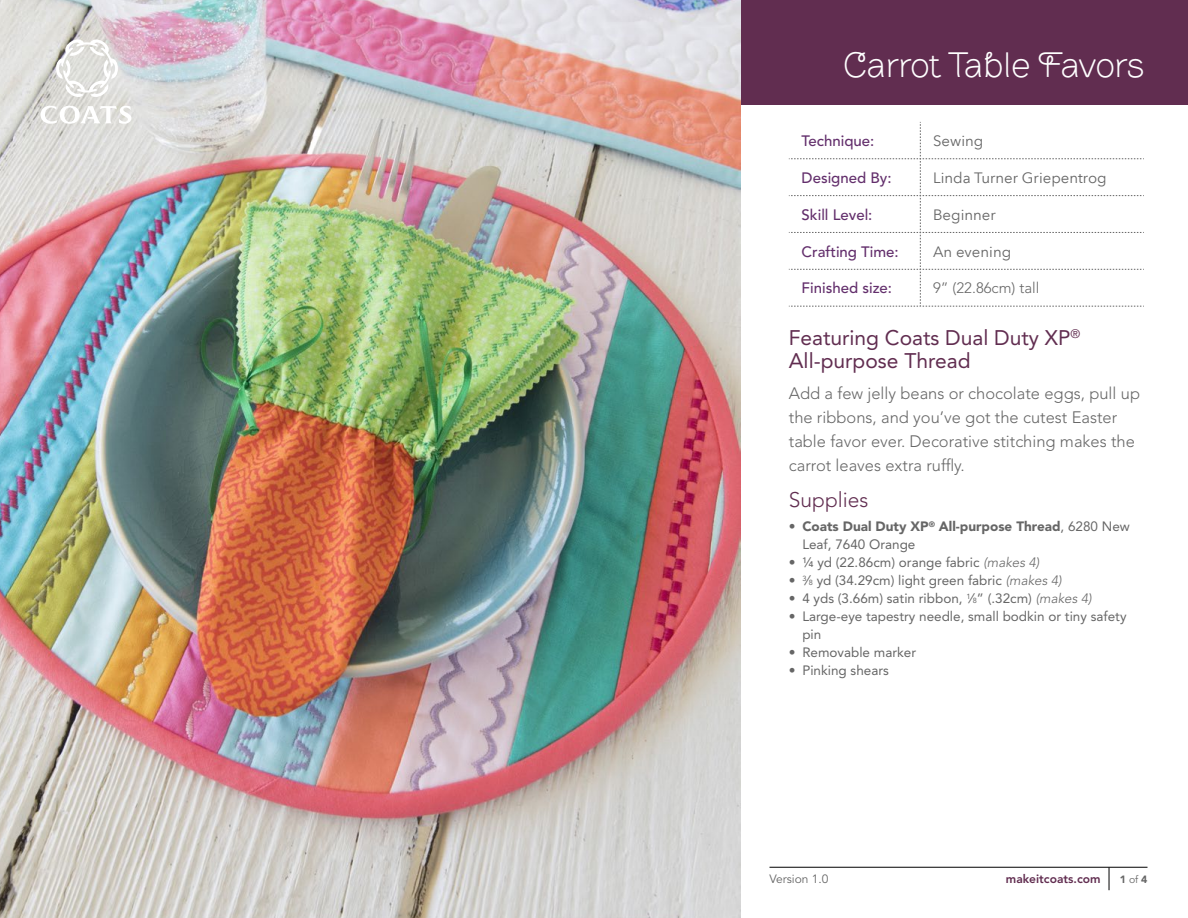
<style>
.page{position:relative;width:1188px;height:918px;background:#fff}
.page>*{position:absolute;margin:0;border:0;box-sizing:border-box;transform-origin:0 0}
.t1{font:300 36px "Brownstone Sans";letter-spacing:-.01em;color:#fff}
.t2{font:21px/22.5px "Avenir LT Std";color:#612d50}
.t3{font:300 21px "Avenir LT Std";color:#612d50}
.t4{font:300 16.5px/24px "Avenir LT Std";color:#666}
.t5{font:500 15px "Avenir LT Std";color:#632f6c}
.t6{font:15px "Avenir Next LT Pro";color:#666}
.t7{font:300 15px "Avenir LT Std";color:#666}
.t8{font:13.5px/18px "Avenir LT Std";color:#666}
.t9{font:900 13.5px/18px "Avenir LT Std";color:#666}
.t10{font:800 12px "Avenir LT Std";color:#612d50}
.t11{font:12px "Avenir LT Std";color:#666}
.t12{font:900 10.5px "Avenir LT Std";color:#666}
.s1{font-weight:400}
.s2{font-weight:900}
.s3{font-weight:300;font-style:italic}
.s4{font-size:7.35px}
</style>
<div class="page">
<div style="left:0;top:0;width:1188px;height:105px;background:#612d50"></div>
<svg style="left:789px;top:122px;width:355px;height:185px"></svg>
<img style="left:0;top:0;width:741px;height:918px">
<svg style="left:40px;top:106px;width:91px;height:18px"></svg>
<svg style="left:56px;top:38px;width:62px;height:60px;background:#e2e1de"></svg>
<svg style="left:1109px;top:868px;width:1px;height:22px"></svg>
<hr style="left:770px;top:867px;width:378px;height:1px;background:#000">
<h1 class="t1" style="left:843px;top:43px;width:303px">Carrot Table Favors</h1>
<p class="t5" style="left:802px;top:132px;width:74px">Technique:</p>
<p class="t6" style="left:933px;top:132px;width:52px">Sewing</p>
<p class="t5" style="left:802px;top:169px;width:92px">Designed By:</p>
<p class="t6" style="left:933px;top:169px;width:175px">Linda Turner Griepentrog</p>
<p class="t5" style="left:802px;top:206px;width:72px">Skill Level:</p>
<p class="t6" style="left:933px;top:206px;width:64px">Beginner</p>
<p class="t5" style="left:802px;top:243px;width:99px">Crafting Time:</p>
<p class="t6" style="left:933px;top:242px;width:80px">An evening</p>
<p class="t5" style="left:802px;top:280px;width:92px">Finished size:</p>
<p class="t7" style="left:933px;top:279px;width:108px">9” (22.86cm) tall</p>
<h2 class="t2" style="left:789px;top:327px;width:293px">Featuring Coats Dual Duty XP<sup>®<br></sup>All-purpose Thread</h2>
<p class="t4" style="left:789px;top:381px;width:353px">Add a few jelly beans or chocolate eggs, pull up the ribbons, and you’ve got the cutest Easter table favor ever. Decorative stitching makes the carrot leaves extra ruffly.</p>
<h2 class="t3" style="left:789px;top:487px;width:81px">Supplies</h2>
<p class="t9" style="left:802px;top:518px;width:329px;text-indent:-14px">• Coats Dual Duty XP<sup>®</sup> All-purpose Thread<span class="s1">, 6280 New<br>Leaf, 7640 Orange</span></p>
<p class="t8" style="left:789px;top:554px;width:252px"><span class="s2">•</span> ¼ yd (22.86cm) orange fabric <span class="s3">(makes 4)</span></p>
<p class="t8" style="left:789px;top:572px;width:274px"><span class="s2">•</span> <sup>3</sup>⁄<span class="s4">8</span> yd (34.29cm) light green fabric <span class="s3">(makes 4)</span></p>
<p class="t8" style="left:789px;top:590px;width:304px"><span class="s2">•</span> 4 yds (3.66m) satin ribbon, <sup>1</sup>⁄<span class="s4">8</span>” (.32cm) <span class="s3">(makes 4)</span></p>
<p class="t8" style="left:802px;top:608px;width:326px;text-indent:-14px"><span class="s2">•</span> Large-eye tapestry needle, small bodkin or tiny safety pin</p>
<p class="t8" style="left:789px;top:644px;width:129px"><span class="s2">•</span> Removable marker</p>
<p class="t8" style="left:789px;top:662px;width:102px"><span class="s2">•</span> Pinking shears</p>
<p class="t11" style="left:770px;top:872px;width:61px">Version 1.0</p>
<p class="t10" style="left:1006px;top:872px;width:96px">makeitcoats.com</p>
<p class="t12" style="left:1120px;top:873px;width:29px">1 <span class="s1">of</span> 4</p>
</div>
